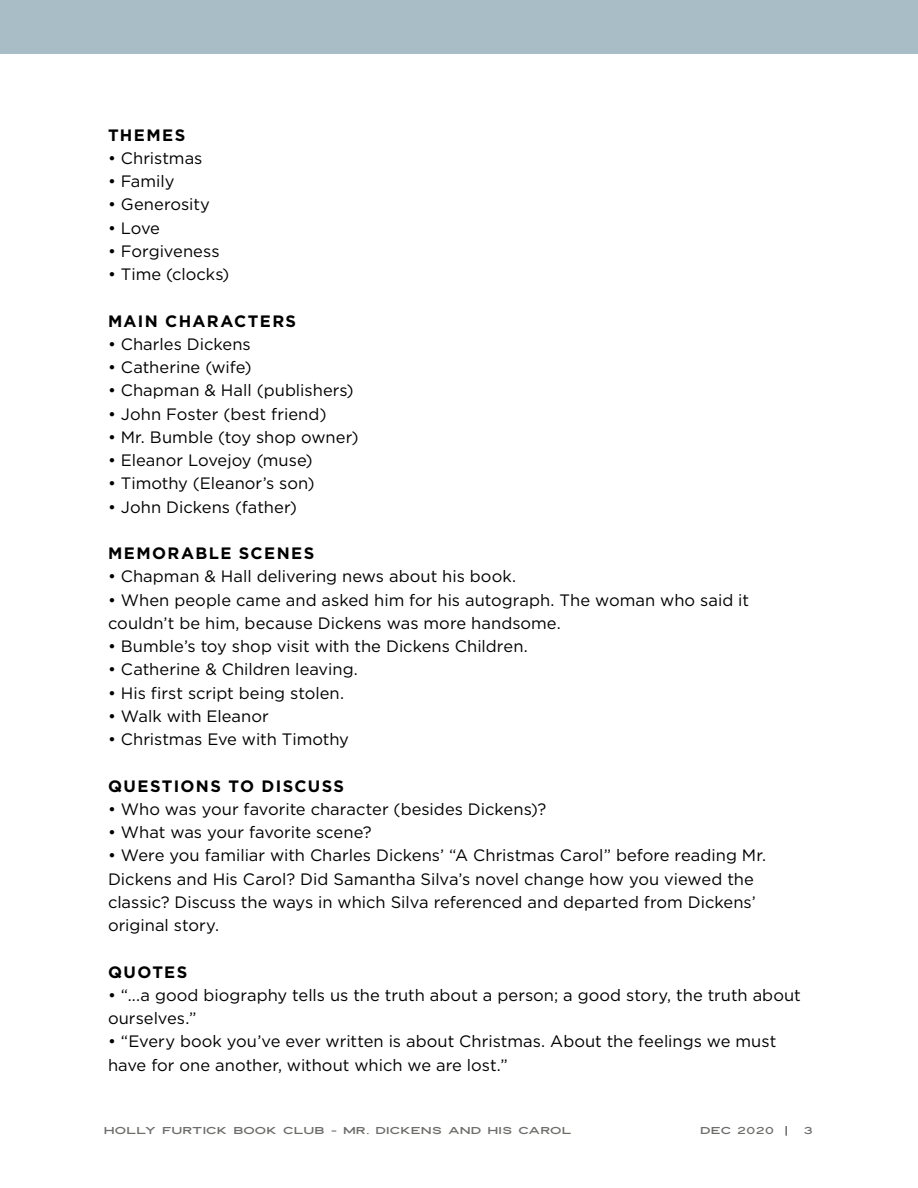
<style>
.page{position:relative;width:918px;height:1188px;background:#fff}
.page>*{position:absolute;margin:0;border:0;box-sizing:border-box;transform-origin:0 0}
.t1{font:16.5px/23.2px "Gotham";color:#000}
.t2{font:700 16.5px "Gotham";letter-spacing:.085em;color:#000}
.t3{font:9.75px "Modena Sans";letter-spacing:-.02em;color:#6e6d6b}
</style>
<div class="page">
<div style="left:0;top:0;width:918px;height:54px;background:#a9bdc6"></div>
<svg style="left:785px;top:1126px;width:2px;height:10px"></svg>
<p class="t2" style="left:108px;top:124px;width:79px">THEMES</p>
<p class="t1" style="left:108px;top:146px;width:96px">• Christmas</p>
<p class="t1" style="left:108px;top:169px;width:68px">• Family</p>
<p class="t1" style="left:108px;top:193px;width:104px">• Generosity</p>
<p class="t1" style="left:108px;top:216px;width:54px">• Love</p>
<p class="t1" style="left:108px;top:239px;width:113px">• Forgiveness</p>
<p class="t1" style="left:108px;top:262px;width:123px">• Time (clocks)</p>
<p class="t2" style="left:108px;top:310px;width:190px">MAIN CHARACTERS</p>
<p class="t1" style="left:108px;top:332px;width:144px">• Charles Dickens</p>
<p class="t1" style="left:108px;top:355px;width:145px">• Catherine (wife)</p>
<p class="t1" style="left:108px;top:379px;width:247px">• Chapman &amp; Hall (publishers)</p>
<p class="t1" style="left:108px;top:402px;width:220px">• John Foster (best friend)</p>
<p class="t1" style="left:108px;top:425px;width:252px">• Mr. Bumble (toy shop owner)</p>
<p class="t1" style="left:108px;top:448px;width:206px">• Eleanor Lovejoy (muse)</p>
<p class="t1" style="left:108px;top:472px;width:208px">• Timothy (Eleanor’s son)</p>
<p class="t1" style="left:108px;top:495px;width:190px">• John Dickens (father)</p>
<p class="t2" style="left:108px;top:542px;width:208px">MEMORABLE SCENES</p>
<p class="t1" style="left:108px;top:565px;width:410px">• Chapman &amp; Hall delivering news about his book.</p>
<p class="t1" style="left:108px;top:588px;width:643px">• When people came and asked him for his autograph. The woman who said it couldn’t be him, because Dickens was more handsome.</p>
<p class="t1" style="left:108px;top:634px;width:421px">• Bumble’s toy shop visit with the Dickens Children.</p>
<p class="t1" style="left:108px;top:658px;width:251px">• Catherine &amp; Children leaving.</p>
<p class="t1" style="left:108px;top:681px;width:238px">• His first script being stolen.</p>
<p class="t1" style="left:108px;top:704px;width:162px">• Walk with Eleanor</p>
<p class="t1" style="left:108px;top:727px;width:242px">• Christmas Eve with Timothy</p>
<p class="t2" style="left:108px;top:775px;width:238px">QUESTIONS TO DISCUSS</p>
<p class="t1" style="left:108px;top:797px;width:440px">• Who was your favorite character (besides Dickens)?</p>
<p class="t1" style="left:108px;top:820px;width:265px">• What was your favorite scene?</p>
<p class="t1" style="left:108px;top:844px;width:660px">• Were you familiar with Charles Dickens’ “A Christmas Carol” before reading Mr.<br>Dickens and His Carol? Did Samantha Silva’s novel change how you viewed the classic? Discuss the ways in which Silva referenced and departed from Dickens’ original story.</p>
<p class="t2" style="left:108px;top:961px;width:81px">QUOTES</p>
<p class="t1" style="left:108px;top:983px;width:694px">• “...a good biography tells us the truth about a person; a good story, the truth about ourselves.”</p>
<p class="t1" style="left:108px;top:1030px;width:670px">• “Every book you’ve ever written is about Christmas. About the feelings we must have for one another, without which we are lost.”</p>
<p class="t3" style="left:104px;top:1124px;width:470px">HOLLY FURTICK BOOK CLUB - MR. DICKENS AND HIS CAROL</p>
<p class="t3" style="left:700px;top:1124px;width:76px">DEC 2020</p>
<p class="t3" style="left:803px;top:1124px;width:11px">3</p>
</div>
